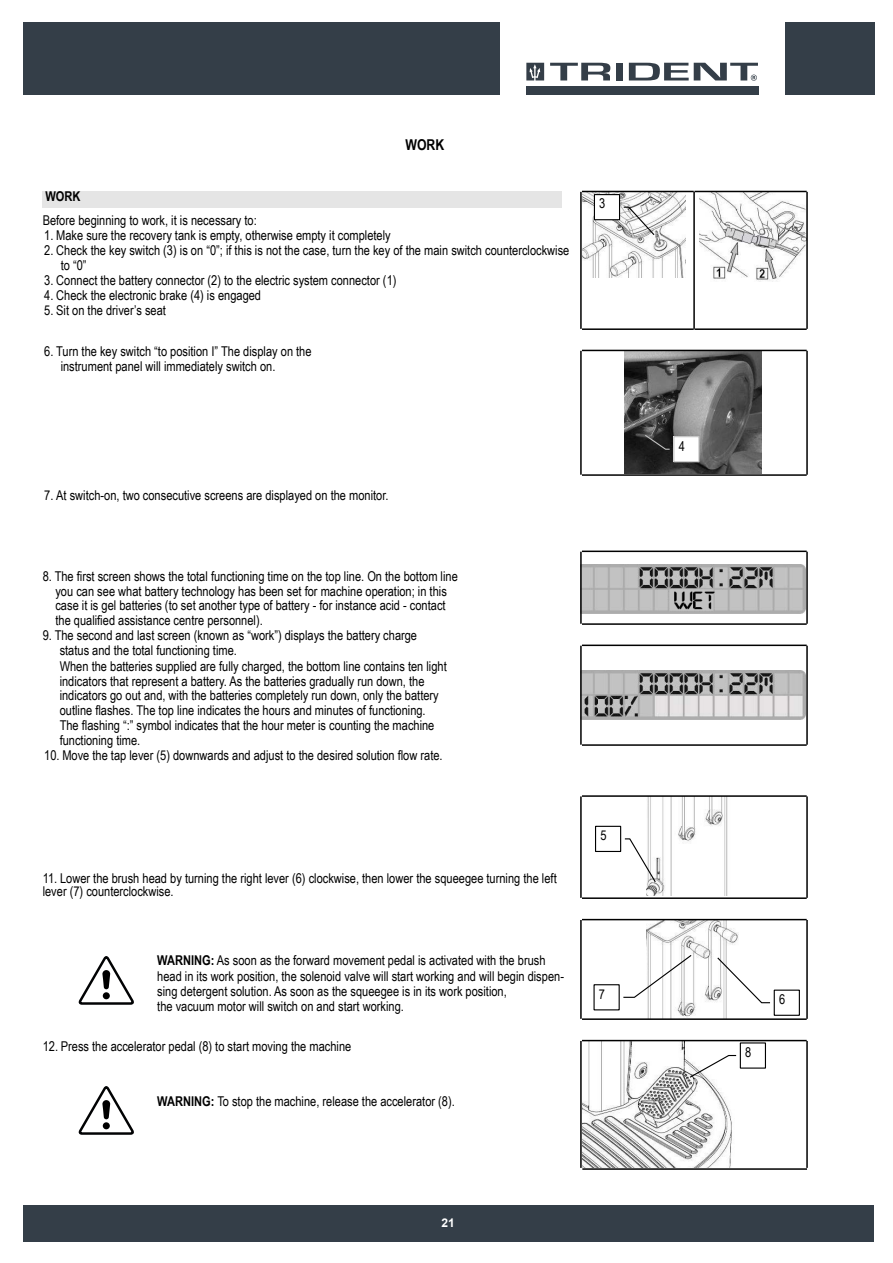
<style>
.page{position:relative;width:893px;height:1263px;background:#fff}
.page>*{position:absolute;margin:0;border:0;box-sizing:border-box;transform-origin:0 0}
.t1{font:700 15px "Arial Narrow";color:#000}
.t2{font:13.5px/14.7px "Arial Narrow";color:#000}
.t3{font:700 13.5px "Arial Narrow";color:#000}
.t4{font:700 12px "Arial";color:#fff}
.s1{font-weight:700}
</style>
<div class="page">
<div style="left:23px;top:1205px;width:850px;height:37px;background:#343e48"></div>
<div style="left:23px;top:22px;width:477px;height:73px;background:#343e48"></div>
<svg style="left:550px;top:63px;width:60px;height:17px"></svg>
<div style="left:616px;top:63px;width:6px;height:17px;background:#343e48"></div>
<div style="left:526px;top:86px;width:233px;height:9px;background:#343e48"></div>
<svg style="left:526px;top:63px;width:18px;height:17px"></svg>
<svg style="left:629px;top:63px;width:129px;height:18px"></svg>
<div style="left:785px;top:22px;width:89px;height:73px;background:#343e48"></div>
<img style="left:582px;top:564px;width:223px;height:50px">
<img style="left:582px;top:670px;width:223px;height:50px">
<img style="left:582px;top:192px;width:104px;height:85px">
<img style="left:699px;top:192px;width:107px;height:90px">
<img style="left:624px;top:351px;width:137px;height:123px">
<img style="left:646px;top:797px;width:82px;height:98px">
<img style="left:646px;top:920px;width:92px;height:98px">
<img style="left:582px;top:1041px;width:169px;height:127px">
<div style="left:43px;top:191px;width:519px;height:16px;background:#e5e5e5"></div>
<svg style="left:78px;top:956px;width:56px;height:49px"></svg>
<svg style="left:78px;top:1086px;width:56px;height:49px"></svg>
<hr style="left:582px;top:551px;width:225px;height:1px;background:#000">
<hr style="left:580px;top:552px;width:2px;height:72px;background:#000">
<hr style="left:806px;top:552px;width:2px;height:72px;background:#000">
<hr style="left:582px;top:623px;width:225px;height:2px;background:#000">
<hr style="left:582px;top:645px;width:225px;height:1px;background:#000">
<hr style="left:580px;top:646px;width:2px;height:99px;background:#000">
<hr style="left:806px;top:646px;width:2px;height:99px;background:#000">
<hr style="left:582px;top:744px;width:225px;height:2px;background:#000">
<hr style="left:582px;top:191px;width:112px;height:1px;background:#000">
<hr style="left:694px;top:191px;width:113px;height:1px;background:#000">
<hr style="left:580px;top:192px;width:2px;height:137px;background:#000">
<hr style="left:693px;top:192px;width:2px;height:137px;background:#000">
<hr style="left:806px;top:192px;width:2px;height:137px;background:#000">
<hr style="left:582px;top:328px;width:112px;height:2px;background:#000">
<hr style="left:694px;top:328px;width:113px;height:2px;background:#000">
<div style="left:594px;top:195px;width:25px;height:25px;background:#fff"></div>
<div style="left:594px;top:194px;width:26px;height:26px;border:1px solid #000"></div>
<svg style="left:623px;top:206px;width:33px;height:30px"></svg>
<hr style="left:582px;top:350px;width:225px;height:1px;background:#000">
<hr style="left:580px;top:351px;width:2px;height:124px;background:#000">
<hr style="left:806px;top:351px;width:2px;height:124px;background:#000">
<hr style="left:582px;top:474px;width:225px;height:2px;background:#000">
<div style="left:674px;top:437px;width:25px;height:25px;background:#fff"></div>
<div style="left:673px;top:436px;width:26px;height:26px;border:1px solid #c0c0c0"></div>
<svg style="left:644px;top:434px;width:27px;height:16px"></svg>
<hr style="left:582px;top:795px;width:225px;height:2px;background:#000">
<hr style="left:580px;top:796px;width:2px;height:102px;background:#000">
<hr style="left:806px;top:796px;width:2px;height:102px;background:#000">
<hr style="left:582px;top:897px;width:225px;height:2px;background:#000">
<div style="left:595px;top:826px;width:26px;height:26px;border:1px solid #000"></div>
<svg style="left:624px;top:838px;width:33px;height:45px"></svg>
<hr style="left:582px;top:919px;width:225px;height:1px;background:#000">
<hr style="left:580px;top:920px;width:2px;height:99px;background:#000">
<hr style="left:806px;top:920px;width:2px;height:99px;background:#000">
<hr style="left:582px;top:1018px;width:225px;height:2px;background:#000">
<svg style="left:623px;top:954px;width:70px;height:44px"></svg>
<div style="left:774px;top:989px;width:26px;height:27px;border:1px solid #000"></div>
<svg style="left:716px;top:956px;width:54px;height:48px"></svg>
<hr style="left:582px;top:1040px;width:225px;height:1px;background:#000">
<hr style="left:582px;top:1168px;width:225px;height:2px;background:#000">
<hr style="left:580px;top:1041px;width:2px;height:127px;background:#000">
<hr style="left:806px;top:1041px;width:2px;height:127px;background:#000">
<div style="left:740px;top:1043px;width:25px;height:25px;background:#fff"></div>
<div style="left:740px;top:1042px;width:26px;height:27px;border:1px solid #000"></div>
<svg style="left:688px;top:1054px;width:49px;height:25px"></svg>
<p class="t3" style="left:46px;top:186px;width:37px">WORK</p>
<p class="t1" style="left:406px;top:133px;width:40px">WORK</p>
<p class="t2" style="left:43px;top:213px;width:216px">Before beginning to work, it is necessary to:</p>
<p class="t2" style="left:44px;top:228px;width:348px">1. Make sure the recovery tank is empty, otherwise empty it completely</p>
<p class="t2" style="left:61px;top:243px;width:510px;text-indent:-17px">2. Check the key switch (3) is on “0”; if this is not the case, turn the key of the main switch counterclockwise to “0”</p>
<p class="t2" style="left:44px;top:273px;width:354px">3. Connect the battery connector (2) to the electric system connector (1)</p>
<p class="t2" style="left:44px;top:288px;width:218px">4. Check the electronic brake (4) is engaged</p>
<p class="t2" style="left:44px;top:303px;width:123px">5. Sit on the driver’s seat</p>
<p class="t2" style="left:61px;top:343px;width:252px;text-indent:-17px">6. Turn the key switch “to position I” The display on the instrument panel will immediately switch on.</p>
<p class="t2" style="left:599px;top:196px;width:8px">3</p>
<p class="t2" style="left:44px;top:487px;width:346px">7. At switch-on, two consecutive screens are displayed on the monitor.</p>
<p class="t2" style="left:55px;top:568px;width:404px;text-indent:-13px">8. The first screen shows the total functioning time on the top line. On the bottom line you can see what battery technology has been set for machine operation; in this case it is gel batteries (to set another type of battery - for instance acid - contact the qualified assistance centre personnel).</p>
<p class="t2" style="left:60px;top:627px;width:359px;text-indent:-17px">9. The second and last screen (known as “work”) displays the battery charge status and the total functioning time.</p>
<p class="t2" style="left:60px;top:658px;width:389px">When the batteries supplied are fully charged, the bottom line contains ten light indicators that represent a battery. As the batteries gradually run down, the indicators go out and, with the batteries completely run down, only the battery outline flashes. The top line indicates the hours and minutes of functioning.<br>The flashing “:” symbol indicates that the hour meter is counting the machine functioning time.</p>
<p class="t2" style="left:44px;top:747px;width:400px">10. Move the tap lever (5) downwards and adjust to the desired solution flow rate.</p>
<p class="t2" style="left:43px;top:870px;width:516px;line-height:13.5px">11. Lower the brush head by turning the right lever (6) clockwise, then lower the squeegee turning the left lever (7) counterclockwise.</p>
<p class="t2" style="left:157px;top:952px;width:408px;line-height:16.2px"><span class="s1">WARNING:</span> As soon as the forward movement pedal is activated with the brush head in its work position, the solenoid valve will start working and will begin dispen-</p>
<p class="t2" style="left:157px;top:983px;width:351px">sing detergent solution. As soon as the squeegee is in its work position, the vacuum motor will switch on and start working.</p>
<p class="t2" style="left:43px;top:1038px;width:310px">12. Press the accelerator pedal (8) to start moving the machine</p>
<p class="t2" style="left:157px;top:1093px;width:299px"><span class="s1">WARNING:</span> To stop the machine, release the accelerator (8).</p>
<p class="t2" style="left:600px;top:827px;width:8px">5</p>
<p class="t2" style="left:599px;top:986px;width:8px">7</p>
<p class="t4" style="left:441px;top:1214px;width:15px">21</p>
<p class="t2" style="left:679px;top:438px;width:8px">4</p>
<p class="t2" style="left:745px;top:1044px;width:8px">8</p>
<p class="t2" style="left:779px;top:991px;width:8px">6</p>
</div>
